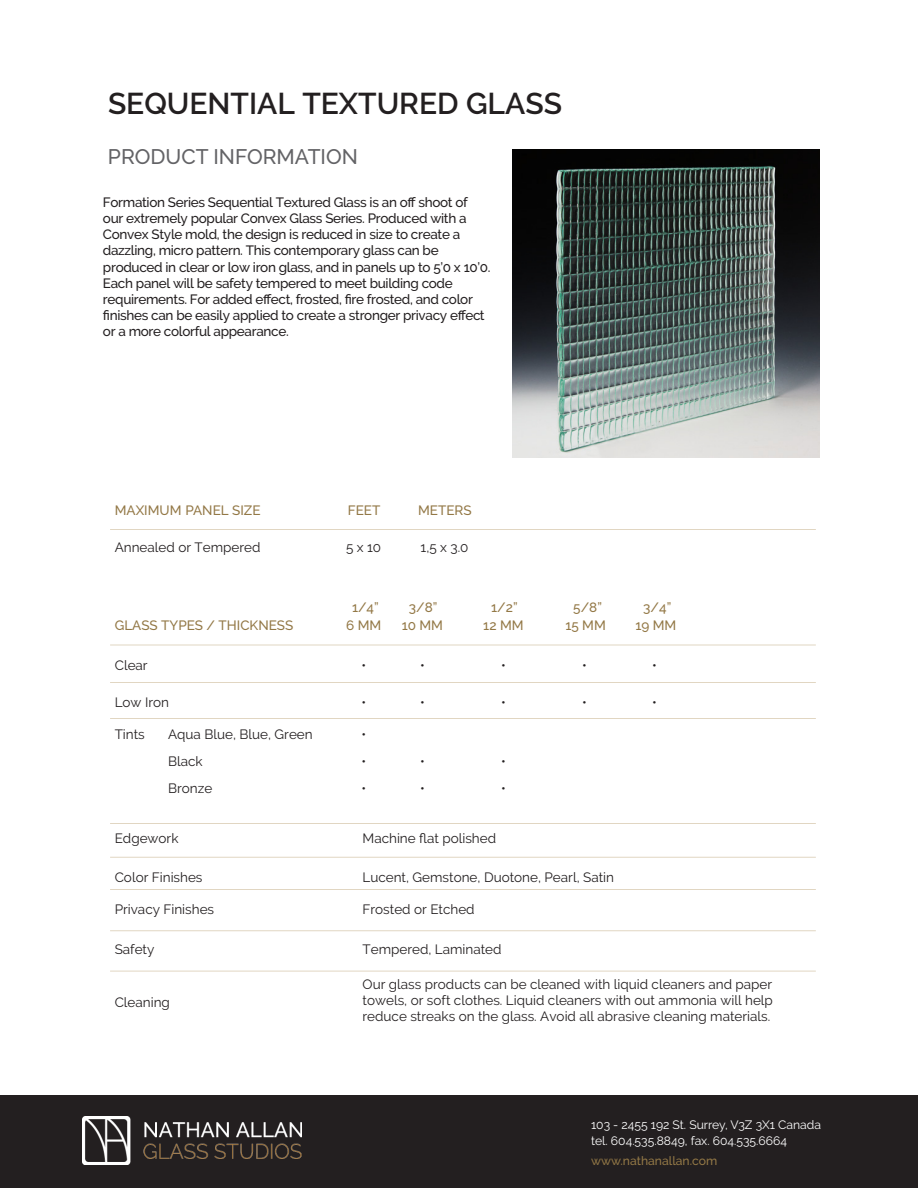
<style>
.page{position:relative;width:918px;height:1188px;background:#fff}
.page>*{position:absolute;margin:0;border:0;box-sizing:border-box;transform-origin:0 0}
.t1{font:600 30px "Raleway";color:#231f20}
.t2{font:500 21px "Raleway";color:#636366}
.t3{font:500 13.5px/16.2px "Raleway";letter-spacing:-.025em;color:#231f20}
.t4{font:13.5px/16.2px "Raleway";color:#231f20;text-align:justify}
.t5{font:500 13.5px/18px "Raleway";color:#937846;text-align:center}
.t6{font:12.15px/16.5px "Raleway";color:#fff}
.t7{font:500 12.15px "Raleway";color:#937846}
</style>
<div class="page">
<hr style="left:110px;top:529px;width:706px;height:1px;background:#e1d6c2">
<hr style="left:110px;top:645px;width:706px;height:1px;background:#e1d6c2">
<hr style="left:110px;top:682px;width:706px;height:1px;background:#e1d6c2">
<hr style="left:110px;top:718px;width:706px;height:1px;background:#e1d6c2">
<hr style="left:110px;top:823px;width:706px;height:1px;background:#e1d6c2">
<hr style="left:110px;top:889px;width:706px;height:1px;background:#e1d6c2">
<hr style="left:110px;top:857px;width:706px;height:1px;background:#e1d6c2">
<hr style="left:110px;top:930px;width:706px;height:1px;background:#e1d6c2">
<hr style="left:110px;top:971px;width:706px;height:1px;background:#e1d6c2">
<div style="left:0;top:1095px;width:918px;height:93px;background:#231f20"></div>
<img style="left:83px;top:1117px;width:219px;height:48px">
<img style="left:512px;top:150px;width:308px;height:307px">
<h1 class="t1" style="left:108px;top:86px;width:456px">SEQUENTIAL TEXTURED GLASS</h1>
<h2 class="t2" style="left:108px;top:145px;width:251px">PRODUCT INFORMATION</h2>
<p class="t3" style="left:103px;top:194px;width:389px">Formation Series Sequential Textured Glass is an off shoot of our extremely popular Convex Glass Series. Produced with a Convex Style mold, the design is reduced in size to create a dazzling, micro pattern. This contemporary glass can be produced in clear or low iron glass, and in panels up to 5’0 x 10’0.<br>Each panel will be safety tempered to meet building code requirements. For added effect, frosted, fire frosted, and color finishes can be easily applied to create a stronger privacy effect or a more colorful appearance.</p>
<p class="t5" style="left:115px;top:501px;width:147px">MAXIMUM PANEL SIZE</p>
<p class="t5" style="left:348px;top:501px;width:34px">FEET</p>
<p class="t5" style="left:418px;top:501px;width:55px">METERS</p>
<p class="t4" style="left:115px;top:539px;width:147px">Annealed or Tempered</p>
<p class="t4" style="left:346px;top:539px;width:37px">5 x 10</p>
<p class="t4" style="left:421px;top:539px;width:49px">1,5 x 3.0</p>
<p class="t5" style="left:115px;top:616px;width:180px">GLASS TYPES / THICKNESS</p>
<p class="t5" style="left:346px;top:598px;width:37px">1/4”<br>6 MM</p>
<p class="t5" style="left:402px;top:598px;width:43px">3/8”<br>10 MM</p>
<p class="t5" style="left:483px;top:598px;width:42px">1/2”<br>12 MM</p>
<p class="t5" style="left:565px;top:598px;width:42px">5/8”<br>15 MM</p>
<p class="t4" style="left:115px;top:657px;width:34px">Clear</p>
<p class="t4" style="left:362px;top:657px;width:6px">•</p>
<p class="t4" style="left:420px;top:657px;width:6px">•</p>
<p class="t4" style="left:501px;top:657px;width:6px">•</p>
<p class="t4" style="left:582px;top:657px;width:6px">•</p>
<p class="t4" style="left:115px;top:694px;width:56px">Low Iron</p>
<p class="t4" style="left:362px;top:694px;width:6px">•</p>
<p class="t4" style="left:420px;top:694px;width:6px">•</p>
<p class="t4" style="left:501px;top:694px;width:6px">•</p>
<p class="t4" style="left:582px;top:694px;width:6px">•</p>
<p class="t4" style="left:115px;top:726px;width:32px">Tints</p>
<p class="t4" style="left:168px;top:726px;width:146px">Aqua Blue, Blue, Green</p>
<p class="t4" style="left:362px;top:726px;width:6px">•</p>
<p class="t4" style="left:168px;top:753px;width:36px">Black</p>
<p class="t4" style="left:362px;top:753px;width:6px">•</p>
<p class="t4" style="left:420px;top:753px;width:6px">•</p>
<p class="t4" style="left:501px;top:753px;width:6px">•</p>
<p class="t4" style="left:168px;top:780px;width:46px">Bronze</p>
<p class="t4" style="left:362px;top:780px;width:6px">•</p>
<p class="t4" style="left:420px;top:780px;width:6px">•</p>
<p class="t4" style="left:501px;top:780px;width:6px">•</p>
<p class="t4" style="left:115px;top:831px;width:65px">Edgework</p>
<p class="t4" style="left:363px;top:831px;width:135px">Machine flat polished</p>
<p class="t4" style="left:115px;top:869px;width:89px">Color Finishes</p>
<p class="t4" style="left:363px;top:869px;width:253px">Lucent, Gemstone, Duotone, Pearl, Satin</p>
<p class="t4" style="left:115px;top:902px;width:101px">Privacy Finishes</p>
<p class="t4" style="left:363px;top:902px;width:114px">Frosted or Etched</p>
<p class="t4" style="left:115px;top:941px;width:41px">Safety</p>
<p class="t4" style="left:363px;top:941px;width:141px">Tempered, Laminated</p>
<p class="t5" style="left:635px;top:598px;width:43px">3/4”<br>19 MM</p>
<p class="t4" style="left:652px;top:657px;width:6px">•</p>
<p class="t4" style="left:652px;top:694px;width:6px">•</p>
<p class="t4" style="left:115px;top:994px;width:57px">Cleaning</p>
<p class="t4" style="left:363px;top:976px;width:412px">Our glass products can be cleaned with liquid cleaners and paper towels, or soft clothes. Liquid cleaners with out ammonia will help reduce streaks on the glass. Avoid all abrasive cleaning materials.</p>
<p class="t6" style="left:591px;top:1116px;width:231px">103 - 2455 192 St. Surrey, V3Z 3X1 Canada tel. 604.535.8849, fax. 604.535.6664</p>
<p class="t7" style="left:591px;top:1153px;width:128px">www.nathanallan.com</p>
</div>
